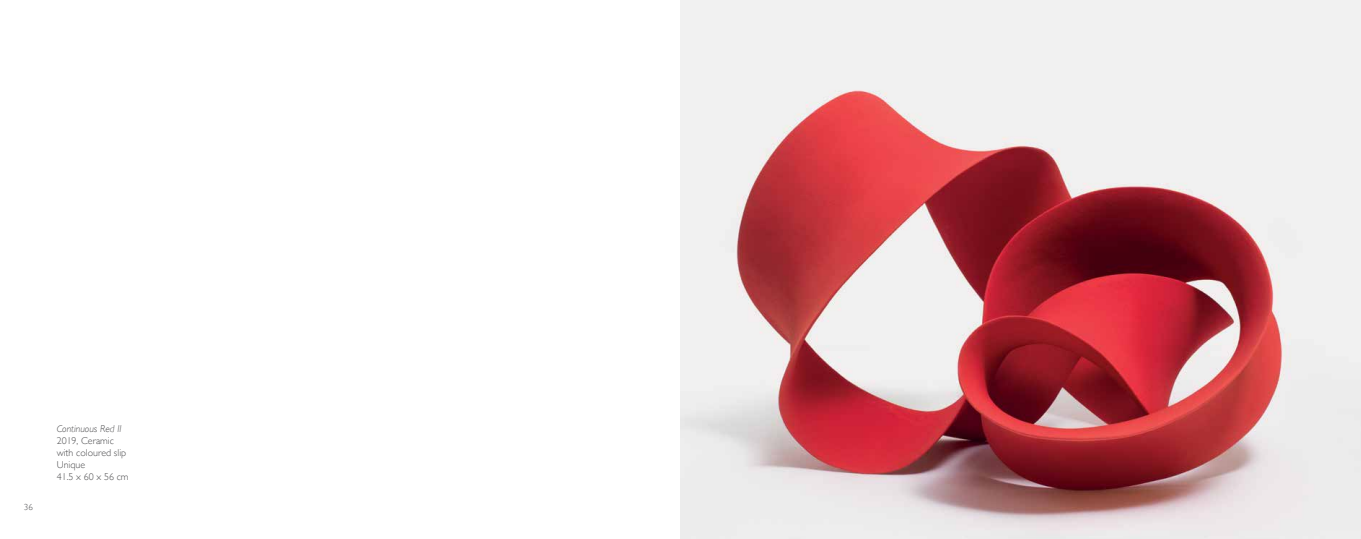
<style>
.page{position:relative;width:1361px;height:539px;background:#fff}
.page>*{position:absolute;margin:0;border:0;box-sizing:border-box;transform-origin:0 0}
.t1{font:300 10px/12px "Gill Sans";color:#4d4d4f}
.t2{font:italic 300 10px "Gill Sans";color:#4d4d4f}
.t3{font:300 9px "Gill Sans";color:#4d4d4f}
</style>
<div class="page">
<img style="left:680px;top:0;width:681px;height:539px">
<p class="t3" style="left:24px;top:500px;width:10px">36</p>
<p class="t2" style="left:57px;top:423px;width:66px">Continuous Red II</p>
<p class="t1" style="left:57px;top:434px;width:73px">2019, Ceramic with coloured slip<br>Unique<br>41.5 x 60 x 56 cm</p>
</div>
